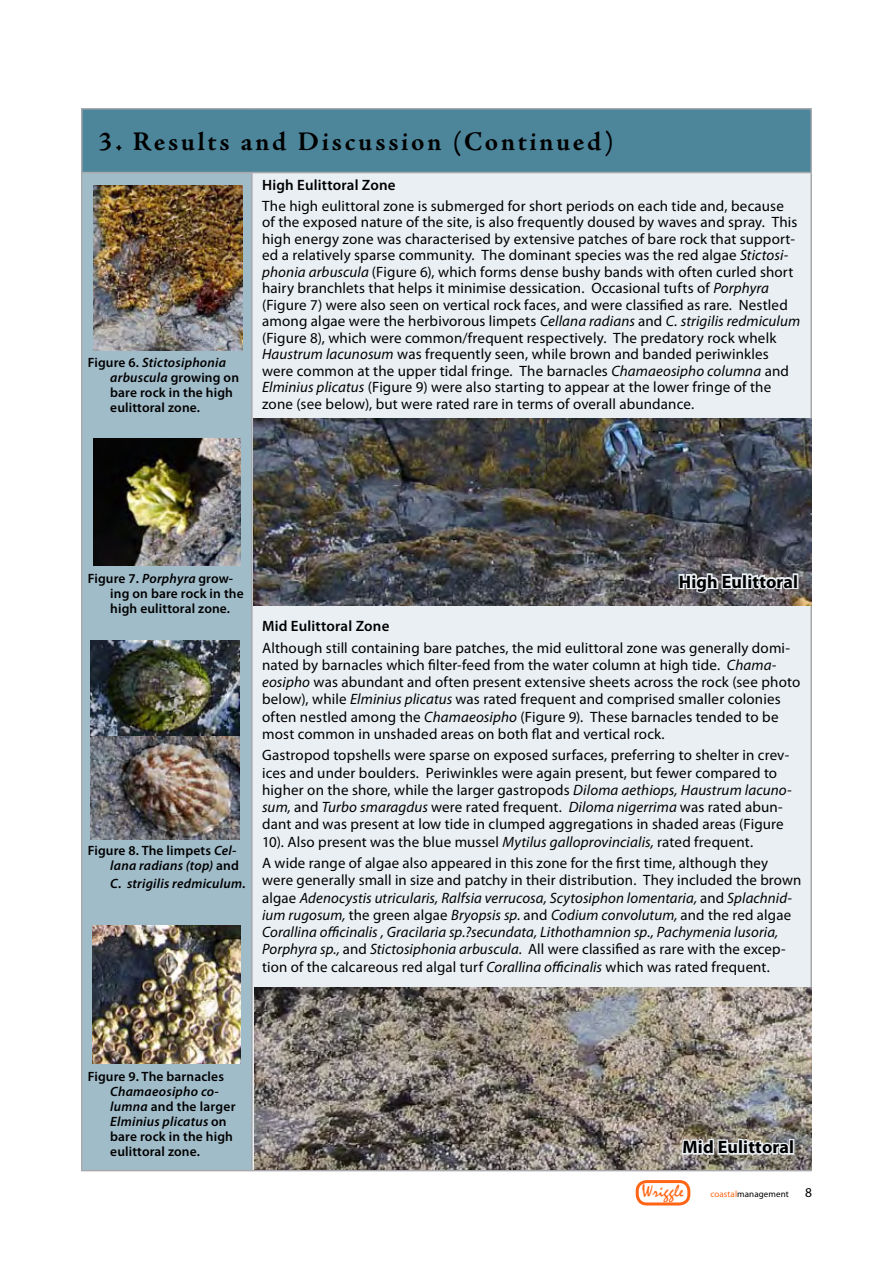
<style>
.page{position:relative;width:893px;height:1263px;background:#fff}
.page>*{position:absolute;margin:0;border:0;box-sizing:border-box;transform-origin:0 0}
.t1{font:700 27px "Adobe Jenson Pro";letter-spacing:.1em;color:#000}
.t2{font:700 18px "Myriad Pro";letter-spacing:.01em;color:#000}
.t3{font:18px "Mistral";letter-spacing:.01em;color:#ff6514}
.t4{font:15px/17.2px "Myriad Pro";letter-spacing:.01em;color:#000}
.t5{font:600 15px "Myriad Pro";letter-spacing:.01em;color:#000}
.t6{font:600 13.5px/15px "Myriad Pro";letter-spacing:.01em;color:#000}
.t7{font:italic 600 13.5px "Myriad Pro";letter-spacing:.015em;color:#000}
.t8{font:9px "Myriad Pro";letter-spacing:.01em;color:#000}
.s1{font-style:italic}
.s2{font-style:normal}
.s3{color:#ff6514}
.s4{font-size:13.5px}
</style>
<div class="page">
<div style="left:636px;top:1180px;width:54px;height:25px;border:3px solid #ff6514;border-radius:9px"></div>
<div style="left:82px;top:109px;width:729px;height:64px;background:#4d859a"></div>
<div style="left:82px;top:173px;width:170px;height:997px;background:#a1bcc9"></div>
<div style="left:252px;top:173px;width:559px;height:997px;background:#eaeff3"></div>
<hr style="left:810px;top:109px;width:2px;height:63px;background:#a7a9ac">
<hr style="left:81px;top:173px;width:1px;height:997px;background:#a7a9ac">
<hr style="left:251px;top:173px;width:2px;height:997px;background:#a7a9ac">
<hr style="left:810px;top:173px;width:2px;height:997px;background:#a7a9ac">
<hr style="left:81px;top:1170px;width:171px;height:1px;background:#a7a9ac">
<hr style="left:252px;top:1170px;width:560px;height:1px;background:#a7a9ac">
<hr style="left:81px;top:108px;width:171px;height:1px;background:#a7a9ac">
<hr style="left:81px;top:109px;width:1px;height:63px;background:#a7a9ac">
<hr style="left:252px;top:108px;width:560px;height:1px;background:#a7a9ac">
<hr style="left:81px;top:172px;width:171px;height:1px;background:#a7a9ac">
<hr style="left:252px;top:172px;width:560px;height:1px;background:#a7a9ac">
<img style="left:91px;top:641px;width:149px;height:95px">
<img style="left:92px;top:926px;width:149px;height:137px">
<img style="left:91px;top:736px;width:149px;height:103px">
<img style="left:93px;top:438px;width:148px;height:128px">
<img style="left:93px;top:186px;width:149px;height:165px">
<img style="left:254px;top:419px;width:558px;height:187px">
<svg style="left:677px;top:526px;width:119px;height:80px;background:#6d6c71"></svg>
<img style="left:254px;top:988px;width:558px;height:181px">
<svg style="left:680px;top:1090px;width:112px;height:116px"></svg>
<h1 class="t1" style="left:99px;top:127px;width:517px">3. Results and Discussion (Continued)</h1>
<p class="t6" style="left:110px;top:354px;width:130px;text-indent:-23px">Figure 6. <span class="s1">Stictosiphonia arbuscula</span> growing on bare rock in the high eulittoral zone.</p>
<p class="t5" style="left:262px;top:175px;width:135px">High Eulittoral Zone</p>
<p class="t4" style="left:262px;top:197px;width:540px;line-height:16.5px">The high eulittoral zone is submerged for short periods on each tide and, because of the exposed nature of the site, is also frequently doused by waves and spray. This high energy zone was characterised by extensive patches of bare rock that support&shy;ed a relatively sparse community. The dominant species was the red algae <span class="s1">Stictosi&shy;phonia arbuscula</span> (Figure 6), which forms dense bushy bands with often curled short hairy branchlets that helps it minimise dessication. Occasional tufts of <span class="s1">Porphyra </span>(Figure 7) were also seen on vertical rock faces, and were classified as rare. Nestled among algae were the herbivorous limpets <span class="s1">Cellana radians</span> and <span class="s1">C. strigilis redmiculum </span>(Figure 8), which were common/frequent respectively. The predatory rock whelk <span class="s1">Haustrum lacunosum</span> was frequently seen, while brown and banded periwinkles were common at the upper tidal fringe. The barnacles <span class="s1">Chamaeosipho columna</span> and <span class="s1">Elminius plicatus</span> (Figure 9) were also starting to appear at the lower fringe of the zone (see below), but were rated rare in terms of overall abundance.</p>
<p class="t6" style="left:110px;top:570px;width:135px;text-indent:-22px">Figure 7. <span class="s1">Porphyra</span> grow&shy;ing on bare rock in the high eulittoral zone.</p>
<p class="t6" style="left:88px;top:842px;width:153px;text-align:right">Figure 8. The limpets <span class="s1">Cel&shy;lana radians (top)</span> and</p>
<p class="t7" style="left:110px;top:874px;width:137px">C. strigilis redmiculum<span class="s2">.</span></p>
<p class="t2" style="left:679px;top:570px;width:121px">High Eulittoral</p>
<p class="t5" style="left:262px;top:616px;width:129px">Mid Eulittoral Zone</p>
<p class="t4" style="left:262px;top:639px;width:540px">Although still containing bare patches, the mid eulittoral zone was generally domi&shy;nated by barnacles which filter-feed from the water column at high tide. <span class="s1">Chama&shy;eosipho</span> was abundant and often present extensive sheets across the rock (see photo below), while <span class="s1">Elminius plicatus</span> was rated frequent and comprised smaller colonies often nestled among the <span class="s1">Chamaeosipho</span> (Figure 9). These barnacles tended to be most common in unshaded areas on both flat and vertical rock.</p>
<p class="t4" style="left:262px;top:746px;width:531px">Gastropod topshells were sparse on exposed surfaces, preferring to shelter in crev&shy;ices and under boulders. Periwinkles were again present, but fewer compared to higher on the shore, while the larger gastropods <span class="s1">Diloma aethiops, Haustrum lacuno&shy;sum,</span> and <span class="s1">Turbo smaragdus</span> were rated frequent. <span class="s1">Diloma nigerrima</span> was rated abun&shy;dant and was present at low tide in clumped aggregations in shaded areas (Figure 10). Also present was the blue mussel <span class="s1">Mytilus galloprovincialis,</span> rated frequent.</p>
<p class="t4" style="left:262px;top:854px;width:541px">A wide range of algae also appeared in this zone for the first time, although they were generally small in size and patchy in their distribution. They included the brown algae <span class="s1">Adenocystis utricularis, Ralfsia verrucosa, Scytosiphon lomentaria,</span> and <span class="s1">Splachnid&shy;ium rugosum,</span> the green algae <span class="s1">Bryopsis sp.</span> and <span class="s1">Codium convolutum,</span> and the red algae <span class="s1">Corallina officinalis , Gracilaria sp.?secundata, Lithothamnion sp., Pachymenia lusoria, Porphyra sp.,</span> and <span class="s1">Stictosiphonia arbuscula.</span> All were classified as rare with the excep&shy;tion of the calcareous red algal turf <span class="s1">Corallina officinalis</span> which was rated frequent.</p>
<p class="t6" style="left:88px;top:1068px;width:138px">Figure 9. The barnacles</p>
<p class="t6" style="left:110px;top:1083px;width:127px"><span class="s1">Chamaeosipho co&shy;lumna</span> and the larger<br><span class="s1">Elminius plicatus</span> on bare rock in the high eulittoral zone.</p>
<p class="t2" style="left:682px;top:1135px;width:113px">Mid Eulittoral</p>
<p class="t3" style="left:642px;top:1182px;width:43px">Wriggle</p>
<p class="t8" style="left:710px;top:1188px;width:103px"><span class="s3">coastal</span>management <span class="s4">8</span></p>
</div>
